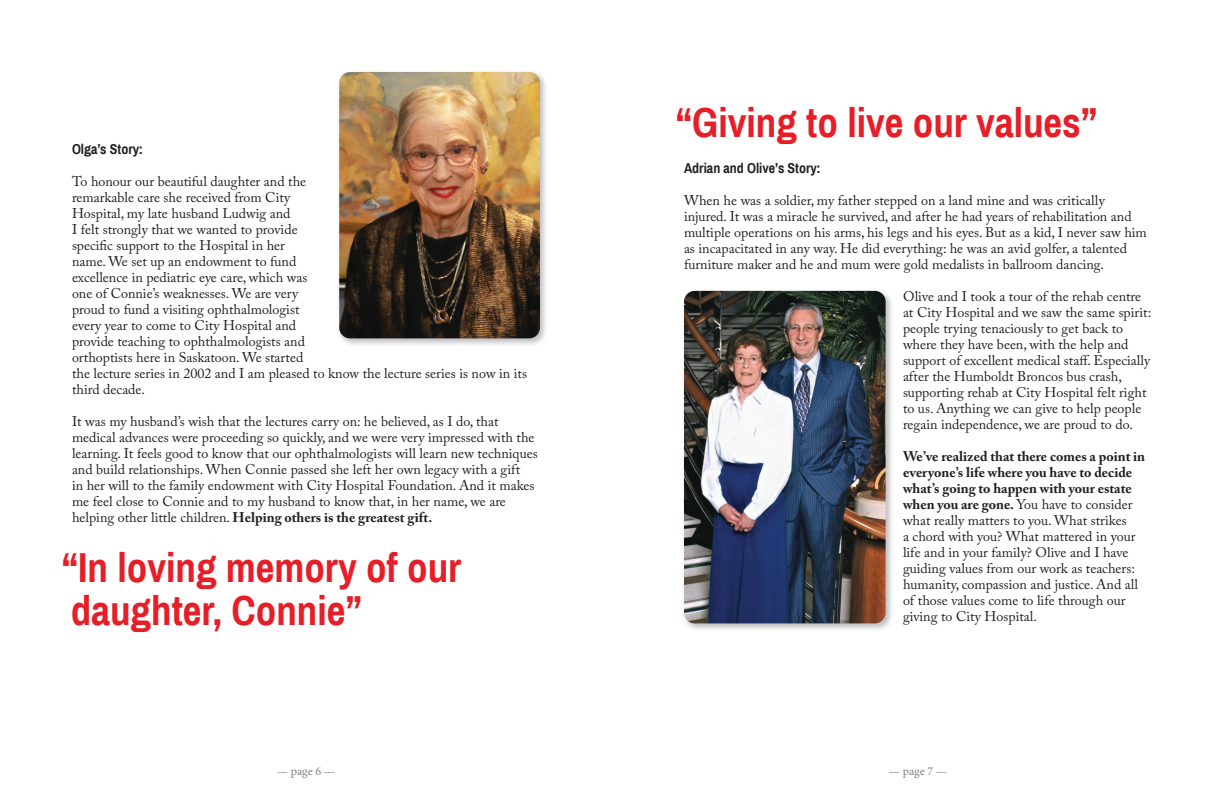
<style>
.page{position:relative;width:1224px;height:792px;background:#fff}
.page>*{position:absolute;margin:0;border:0;box-sizing:border-box;transform-origin:0 0}
.t1{font:700 41px/43px "Archivo Narrow";color:#e61e27}
.t2{font:14px/16px "Adobe Caslon Pro";color:#231f20}
.t3{font:700 14px "Archivo Narrow";color:#231f20}
.t4{font:12px "Minion Pro";letter-spacing:-.005em;color:#808285}
.s1{font-weight:700}
</style>
<div class="page">
<div style="left:337px;top:70px;width:211px;height:277px;background:#a8a9ad;opacity:.75"></div>
<img style="left:339px;top:72px;width:201px;height:266px">
<div style="left:682px;top:288px;width:212px;height:344px;background:#a8a9ad;opacity:.75"></div>
<img style="left:684px;top:291px;width:202px;height:332px">
<p class="t3" style="left:72px;top:140px;width:73px">Olga’s Story:</p>
<p class="t2" style="left:72px;top:174px;width:457px">To honour our beautiful daughter and the<br>remarkable care she received from City<br>Hospital, my late husband Ludwig and<br>I felt strongly that we wanted to provide<br>specific support to the Hospital in her<br>name. We set up an endowment to fund<br>excellence in pediatric eye care, which was<br>one of Connie’s weaknesses. We are very<br>proud to fund a visiting ophthalmologist<br>every year to come to City Hospital and<br>provide teaching to ophthalmologists and<br>orthoptists here in Saskatoon. We started<br>the lecture series in 2002 and I am pleased to know the lecture series is now in its third decade.</p>
<p class="t2" style="left:72px;top:414px;width:467px">It was my husband’s wish that the lectures carry on: he believed, as I do, that medical advances were proceeding so quickly, and we were very impressed with the learning. It feels good to know that our ophthalmologists will learn new techniques and build relationships. When Connie passed she left her own legacy with a gift<br>in her will to the family endowment with City Hospital Foundation. And it makes me feel close to Connie and to my husband to know that, in her name, we are helping other little children. <span class="s1">Helping others is the greatest gift.</span></p>
<p class="t1" style="left:62px;top:545px;width:401px">“In loving memory of our daughter, Connie”</p>
<p class="t1" style="left:676px;top:100px;width:424px">“Giving to live our values”</p>
<p class="t3" style="left:684px;top:158px;width:138px">Adrian and Olive’s Story:</p>
<p class="t2" style="left:684px;top:192px;width:464px">When he was a soldier, my father stepped on a land mine and was critically injured. It was a miracle he survived, and after he had years of rehabilitation and multiple operations on his arms, his legs and his eyes. But as a kid, I never saw him as incapacitated in any way. He did everything: he was an avid golfer, a talented furniture maker and he and mum were gold medalists in ballroom dancing.</p>
<p class="t2" style="left:903px;top:288px;width:250px">Olive and I took a tour of the rehab centre at City Hospital and we saw the same spirit: people trying tenaciously to get back to where they have been, with the help and support of excellent medical staff. Especially after the Humboldt Broncos bus crash, supporting rehab at City Hospital felt right to us. Anything we can give to help people regain independence, we are proud to do.</p>
<p class="t2" style="left:903px;top:448px;width:244px"><span class="s1">We’ve realized that there comes a point in everyone’s life where you have to decide what’s going to happen with your estate when you are gone.</span> You have to consider what really matters to you. What strikes<br>a chord with you? What mattered in your life and in your family? Olive and I have guiding values from our work as teachers: humanity, compassion and justice. And all of those values come to life through our giving to City Hospital.</p>
<p class="t4" style="left:277px;top:763px;width:60px">— page 6 —</p>
<p class="t4" style="left:889px;top:763px;width:60px">— page 7 —</p>
</div>
